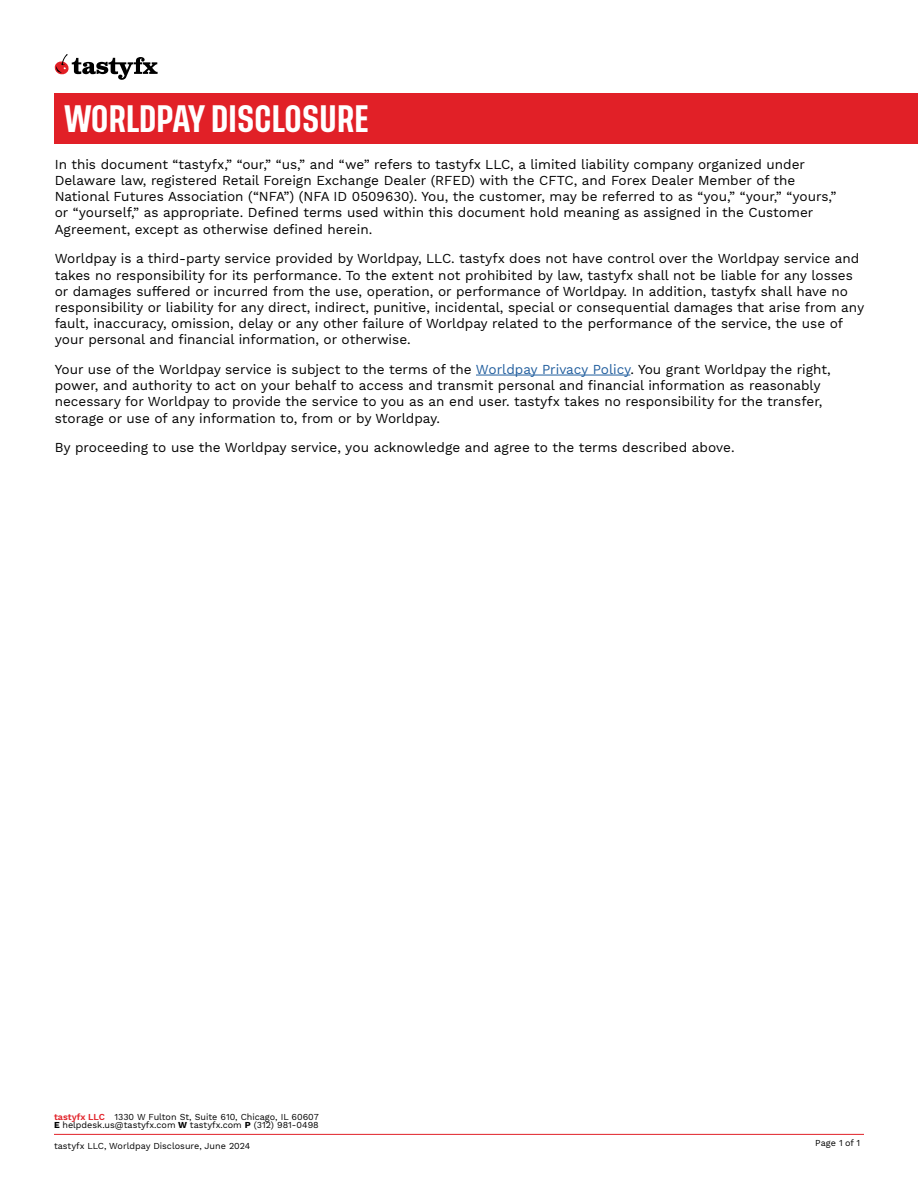
<style>
.page{position:relative;width:918px;height:1188px;background:#fff}
.page>*{position:absolute;margin:0;border:0;box-sizing:border-box;transform-origin:0 0}
.t1{font:500 28.5px "Tusker Grotesk 6500";letter-spacing:-.01em;color:#fff}
.t2{font:13.5px/16.2px "Work Sans";color:#000}
.t3{font:9px/8.4px "Work Sans";color:#000;text-align:right}
.t4{font:600 9px "Work Sans";color:#e12027}
.s1{color:#215e9e}
.s2{font-weight:700}
</style>
<div class="page">
<hr style="left:54px;top:1134px;width:810px;height:1px;background:#e12027">
<div style="left:55px;top:93px;width:863px;height:50px;background:#e12027"></div>
<hr style="left:476px;top:375px;width:154px;height:1px;background:#215e9e">
<svg style="left:55px;top:54px;width:103px;height:26px"></svg>
<h1 class="t1" style="left:64px;top:101px;width:306px">WORLDPAY DISCLOSURE</h1>
<p class="t2" style="left:55px;top:157px;width:783px">In this document “tastyfx,” “our,” “us,” and “we” refers to tastyfx LLC, a limited liability company organized under Delaware law, registered Retail Foreign Exchange Dealer (RFED) with the CFTC, and Forex Dealer Member of the National Futures Association (“NFA”) (NFA ID 0509630). You, the customer, may be referred to as “you,” “your,” “yours,” or “yourself,” as appropriate. Defined terms used within this document hold meaning as assigned in the Customer Agreement, except as otherwise defined herein.</p>
<p class="t2" style="left:55px;top:251px;width:811px">Worldpay is a third-party service provided by Worldpay, LLC. tastyfx does not have control over the Worldpay service and takes no responsibility for its performance. To the extent not prohibited by law, tastyfx shall not be liable for any losses or damages suffered or incurred from the use, operation, or performance of Worldpay. In addition, tastyfx shall have no responsibility or liability for any direct, indirect, punitive, incidental, special or consequential damages that arise from any fault, inaccuracy, omission, delay or any other failure of Worldpay related to the performance of the service, the use of your personal and financial information, or otherwise.</p>
<p class="t2" style="left:55px;top:362px;width:778px">Your use of the Worldpay service is subject to the terms of the <span class="s1">Worldpay Privacy Policy</span>. You grant Worldpay the right, power, and authority to act on your behalf to access and transmit personal and financial information as reasonably necessary for Worldpay to provide the service to you as an end user. tastyfx takes no responsibility for the transfer, storage or use of any information to, from or by Worldpay.</p>
<p class="t2" style="left:55px;top:440px;width:681px">By proceeding to use the Worldpay service, you acknowledge and agree to the terms described above.</p>
<p class="t3" style="left:54px;top:1113px;width:266px">1330 W Fulton St, Suite 610, Chicago, IL 60607<br><span class="s2">E</span> helpdesk.us@tastyfx.com <span class="s2">W</span> tastyfx.com <span class="s2">P</span> (312) 981-0498</p>
<p class="t4" style="left:54px;top:1112px;width:52px">tastyfx LLC</p>
<p class="t3" style="left:54px;top:1142px;width:198px">tastyfx LLC, Worldpay Disclosure, June 2024</p>
<p class="t3" style="left:815px;top:1139px;width:47px">Page of 1</p>
<p class="t3" style="left:839px;top:1139px;width:5px">1</p>
</div>
